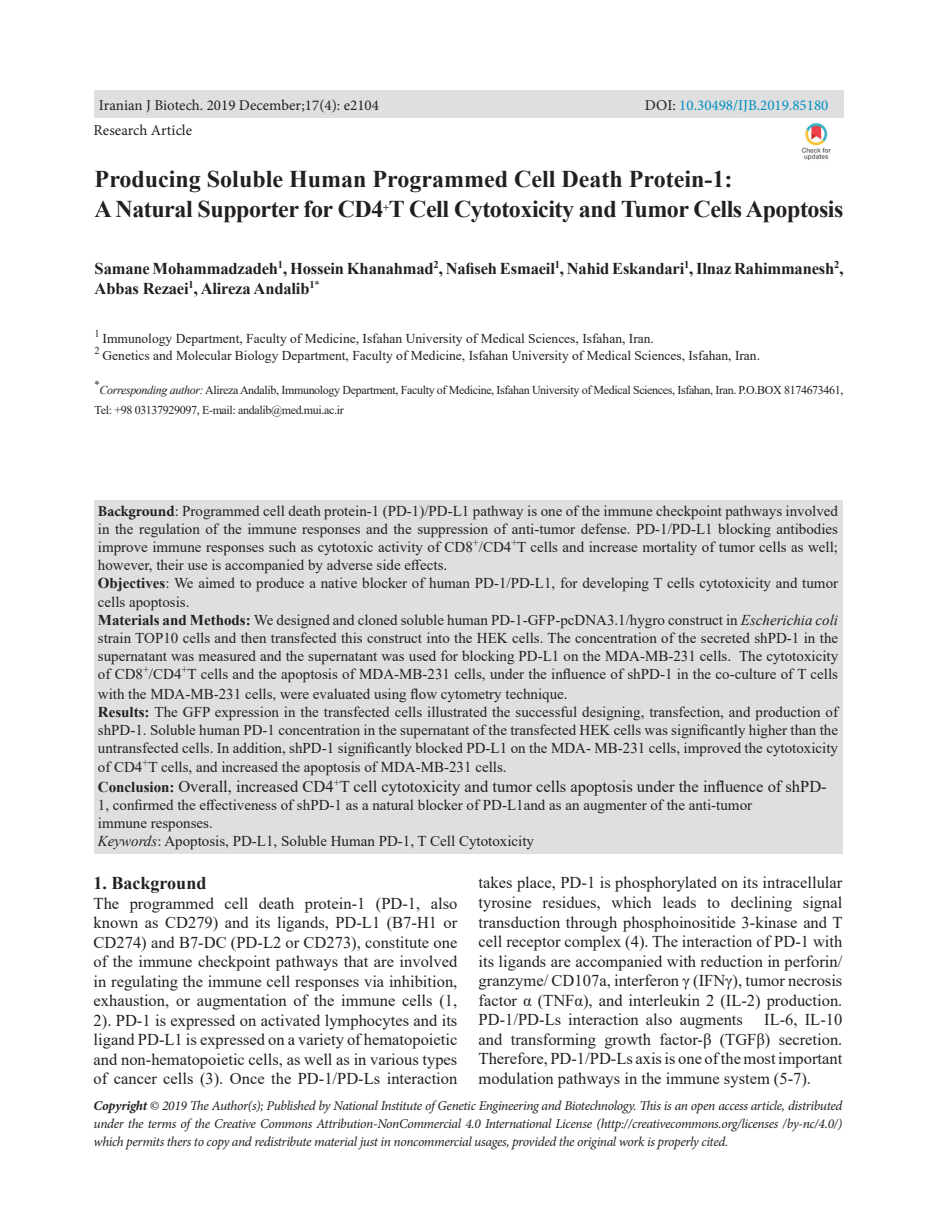
<style>
.page{position:relative;width:936px;height:1221px;background:#fff}
.page>*{position:absolute;margin:0;border:0;box-sizing:border-box;transform-origin:0 0}
.Main_Title{font:700 24px "Times New Roman";letter-spacing:-.02em;color:#231f20}
.Main_Title-2{font:700 24px "Times New Roman";color:#231f20}
.Titr_1{font:700 18px "Times New Roman";color:#231f20}
.Text{font:16.5px/19.5px "Times New Roman";color:#231f20;text-align:justify}
.Author{font:700 16.5px/19.5px "Times New Roman";letter-spacing:-.01em;color:#231f20}
.Abstract{font:15px/18px "Times New Roman";color:#231f20;text-align:justify}
.t1{font:15px "Minion Pro";color:#231f20}
.t2{font:15px "Minion Pro";color:#0090c1}
.Author-2{font:italic 13.5px/18px "Minion Pro";letter-spacing:-.03em;color:#231f20;text-align:justify}
.Uni{font:13.5px "Times New Roman";color:#231f20}
.Corresponding{font:12px/19.5px "Times New Roman";letter-spacing:-.03em;color:#231f20}
.Main_Title-3{font:700 10.5px "Times New Roman";color:#231f20}
.Corresponding-2{font:10.5px "Times New Roman";color:#231f20}
.s1{color:#231f20}
.s2{font-style:italic}
.s3{font-family:"Minion Pro";font-weight:700}
.s4{font-weight:700}
.s5{font-weight:700;font-size:15px}
</style>
<div class="page">
<div style="left:94px;top:500px;width:748px;height:353px;background:#e0dfe0"></div>
<div style="left:94px;top:90px;width:749px;height:28px;background:#e0dfe0"></div>
<img style="left:801px;top:123px;width:30px;height:37px">
<p class="t1" style="left:99px;top:95px;width:281px">Iranian J Biotech. 2019 December;17(4): e2104</p>
<p class="t2" style="left:645px;top:95px;width:185px"><span class="s1">DOI:</span> 10.30498/IJB.2019.85180</p>
<p class="t1" style="left:94px;top:120px;width:100px">Research Article</p>
<p class="Main_Title-2" style="left:95px;top:162px;width:639px">Producing Soluble Human Programmed Cell Death Protein-1:</p>
<p class="Main_Title" style="left:95px;top:192px;width:750px">A Natural Supporter for CD4 T Cell Cytotoxicity and Tumor Cells Apoptosis</p>
<p class="Main_Title-3" style="left:383px;top:200px;width:7px">+</p>
<p class="Author" style="left:95px;top:258px;width:750px">Samane Mohammadzadeh<sup>1</sup>, Hossein Khanahmad<sup>2</sup>, Nafiseh Esmaeil<sup>1</sup>, Nahid Eskandari<sup>1</sup>, Ilnaz Rahimmanesh<sup>2</sup>,<br>Abbas Rezaei<sup>1</sup>, Alireza Andalib<sup>1</sup><sup>*</sup></p>
<p class="Uni" style="left:95px;top:329px;width:560px"><sup>1</sup> Immunology Department, Faculty of Medicine, Isfahan University of Medical Sciences, Isfahan, Iran.</p>
<p class="Uni" style="left:95px;top:345px;width:667px"><sup>2</sup> Genetics and Molecular Biology Department, Faculty of Medicine, Isfahan University of Medical Sciences, Isfahan, Iran.</p>
<p class="Corresponding-2" style="left:95px;top:377px;width:7px">*</p>
<p class="Corresponding" style="left:95px;top:380px;width:750px;text-indent:5px"><span class="s2">Corresponding author:</span> Alireza Andalib, Immunology Department, Faculty of Medicine, Isfahan University of Medical Sciences, Isfahan, Iran. P.O.BOX 8174673461,<br>Tel: +98 03137929097, E-mail: andalib@med.mui.ac.ir</p>
<p class="Abstract" style="left:98px;top:501px;width:741px"><span class="s3">Background</span>: Programmed cell death protein-1 (PD-1)/PD-L1 pathway is one of the immune checkpoint pathways involved in the regulation of the immune responses and the suppression of anti-tumor defense. PD-1/PD-L1 blocking antibodies improve immune responses such as cytotoxic activity of CD8<sup>+</sup>/CD4<sup>+</sup>T cells and increase mortality of tumor cells as well; however, their use is accompanied by adverse side effects.</p>
<p class="Abstract" style="left:98px;top:572px;width:741px;line-height:19.5px"><span class="s4">Objectives</span>: We aimed to produce a native blocker of human PD-1/PD-L1, for developing T cells cytotoxicity and tumor cells apoptosis.</p>
<p class="Abstract" style="left:98px;top:610px;width:741px"><span class="s4">Materials and Methods:</span> We designed and cloned soluble human PD-1-GFP-pcDNA3.1/hygro construct in <span class="s2">Escherichia coli </span>strain TOP10 cells and then transfected this construct into the HEK cells. The concentration of the secreted shPD-1 in the supernatant was measured and the supernatant was used for blocking PD-L1 on the MDA-MB-231 cells. The cytotoxicity of CD8<sup>+</sup>/CD4<sup>+</sup>T cells and the apoptosis of MDA-MB-231 cells, under the influence of shPD-1 in the co-culture of T cells</p>
<p class="Abstract" style="left:98px;top:684px;width:471px">with the MDA-MB-231 cells, were evaluated using flow cytometry technique.</p>
<p class="Abstract" style="left:98px;top:702px;width:741px"><span class="s4">Results:</span> The GFP expression in the transfected cells illustrated the successful designing, transfection, and production of shPD-1. Soluble human PD-1 concentration in the supernatant of the transfected HEK cells was significantly higher than the untransfected cells. In addition, shPD-1 significantly blocked PD-L1 on the MDA- MB-231 cells, improved the cytotoxicity</p>
<p class="Abstract" style="left:98px;top:757px;width:410px">of CD4<sup>+</sup>T cells, and increased the apoptosis of MDA-MB-231 cells.</p>
<p class="Text" style="left:98px;top:776px;width:730px"><span class="s5">Conclusion:</span> Overall, increased CD4<sup>+</sup>T cell cytotoxicity and tumor cells apoptosis under the influence of shPD-</p>
<p class="Abstract" style="left:98px;top:795px;width:655px">1, confirmed the effectiveness of shPD-1 as a natural blocker of PD-L1and as an augmenter of the anti-tumor</p>
<p class="Abstract" style="left:98px;top:813px;width:116px">immune responses.</p>
<p class="Abstract" style="left:98px;top:831px;width:438px"><span class="s2">Keywords</span>: Apoptosis, PD-L1, Soluble Human PD-1, T Cell Cytotoxicity</p>
<p class="Titr_1" style="left:94px;top:870px;width:114px">1. Background</p>
<p class="Text" style="left:94px;top:892px;width:365px">The programmed cell death protein-1 (PD-1, also known as CD279) and its ligands, PD-L1 (B7-H1 or CD274) and B7-DC (PD-L2 or CD273), constitute one of the immune checkpoint pathways that are involved in regulating the immune cell responses via inhibition, exhaustion, or augmentation of the immune cells (1, 2). PD-1 is expressed on activated lymphocytes and its ligand PD-L1 is expressed on a variety of hematopoietic and non-hematopoietic cells, as well as in various types of cancer cells (3). Once the PD-1/PD-Ls interaction</p>
<p class="Text" style="left:478px;top:872px;width:365px">takes place, PD-1 is phosphorylated on its intracellular tyrosine residues, which leads to declining signal transduction through phosphoinositide 3-kinase and T cell receptor complex (4). The interaction of PD-1 with its ligands are accompanied with reduction in perforin/ granzyme/ CD107a, interferon γ (IFNγ), tumor necrosis factor α (TNFα), and interleukin 2 (IL-2) production.<br>PD-1/PD-Ls interaction also augments</p>
<p class="Text" style="left:478px;top:1009px;width:365px;text-indent:285px">IL-6, IL-10 and transforming growth factor-β (TGFβ) secretion.<br>Therefore, PD-1/PD-Ls axis is one of the most important modulation pathways in the immune system (5-7).</p>
<p class="Author-2" style="left:94px;top:1096px;width:750px"><span class="s4">Copyright</span> © 2019 The Author(s); Published by National Institute of Genetic Engineering and Biotechnology. This is an open access article, distributed under the terms of the Creative Commons Attribution-NonCommercial 4.0 International License (http://creativecommons.org/licenses /by-nc/4.0/) which permits thers to copy and redistribute material just in noncommercial usages, provided the original work is properly cited.</p>
</div>
